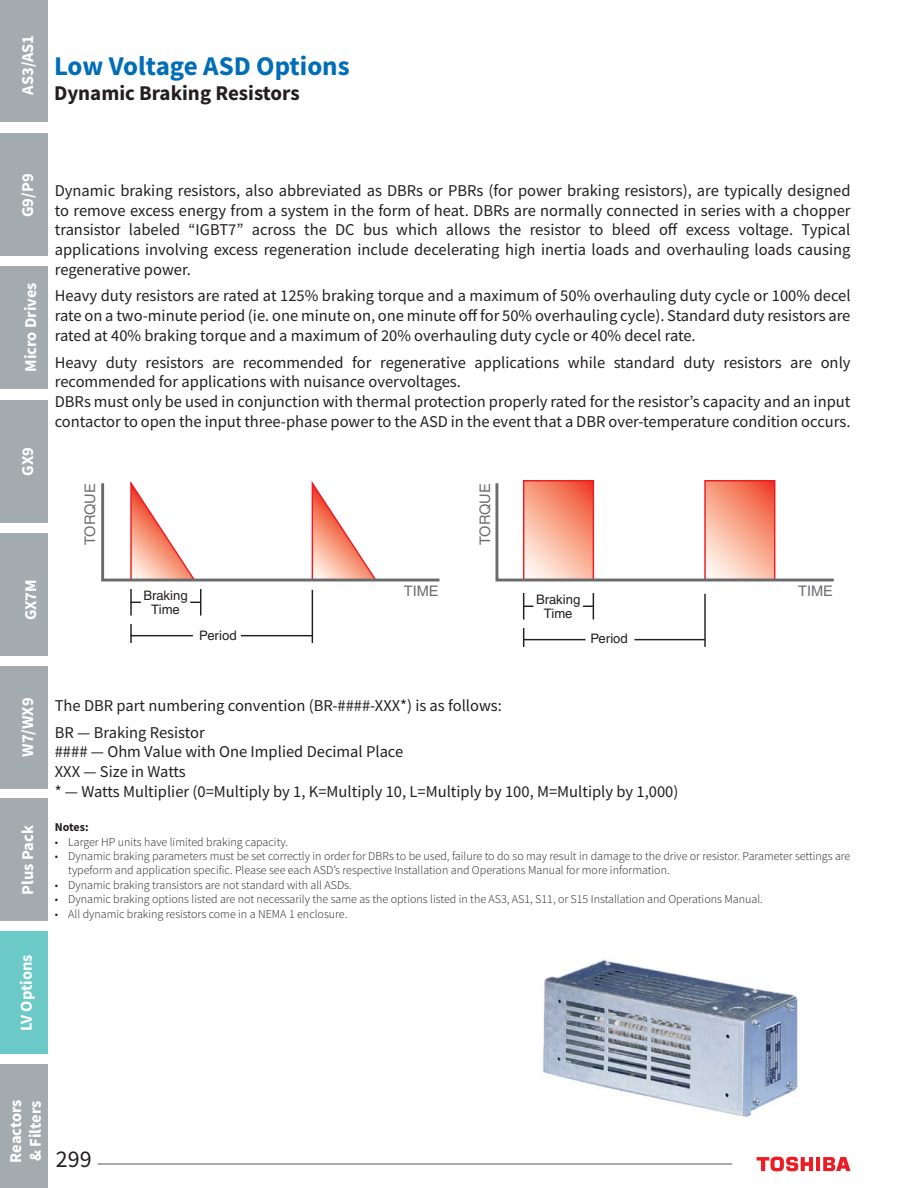
<style>
.page{position:relative;width:918px;height:1188px;background:#fff}
.page>*{position:absolute;margin:0;border:0;box-sizing:border-box;transform-origin:0 0}
.t1{font:700 27px "Toshiba Sans";color:#006db7}
.t2{font:24px "Toshiba Sans";color:#231f20}
.t3{font:700 21px "Toshiba Sans";color:#231f20}
.t4{font:16.5px/19.8px "Toshiba Sans";color:#231f20}
.t5{font:700 16.5px/19.8px "Toshiba Sans";color:#fff}
.t6{font:14.55px "Helvetica LT Std";color:#6d6e70}
.t7{font:13.05px/14.5px "Helvetica LT Std";color:#231f20;text-align:center}
.t8{font:300 12px/14.4px "Toshiba Sans";color:#231f20}
.t9{font:700 12px "Toshiba Sans";letter-spacing:-.01em;color:#231f20}
</style>
<div class="page">
<hr style="left:98px;top:1164px;width:634px;height:1px;background:#58595b">
<svg style="left:757px;top:1157px;width:56px;height:14px"></svg>
<hr style="left:816px;top:1157px;width:4px;height:14px;background:#ed1c24">
<svg style="left:823px;top:1157px;width:27px;height:14px"></svg>
<div style="left:0;top:0;width:48px;height:121px;background:#a4abaf"></div>
<div style="left:0;top:133px;width:48px;height:122px;background:#a4abaf"></div>
<div style="left:0;top:266px;width:48px;height:122px;background:#a4abaf"></div>
<div style="left:0;top:400px;width:48px;height:122px;background:#a4abaf"></div>
<div style="left:0;top:533px;width:48px;height:122px;background:#a4abaf"></div>
<div style="left:0;top:666px;width:48px;height:122px;background:#a4abaf"></div>
<div style="left:0;top:799px;width:48px;height:122px;background:#a4abaf"></div>
<div style="left:0;top:932px;width:48px;height:122px;background:#6bc9c7"></div>
<div style="left:0;top:1065px;width:48px;height:123px;background:#a4abaf"></div>
<svg style="left:101px;top:481px;width:339px;height:101px"></svg>
<svg style="left:495px;top:480px;width:339px;height:102px"></svg>
<hr style="left:312px;top:590px;width:1px;height:53px;background:#231f20">
<hr style="left:241px;top:635px;width:71px;height:1px;background:#231f20">
<hr style="left:130px;top:635px;width:63px;height:1px;background:#231f20">
<hr style="left:130px;top:589px;width:2px;height:27px;background:#231f20">
<svg style="left:190px;top:589px;width:11px;height:27px"></svg>
<svg style="left:130px;top:624px;width:2px;height:19px"></svg>
<hr style="left:704px;top:594px;width:2px;height:53px;background:#231f20">
<hr style="left:634px;top:639px;width:71px;height:1px;background:#231f20">
<hr style="left:523px;top:639px;width:63px;height:1px;background:#231f20">
<svg style="left:523px;top:593px;width:10px;height:27px"></svg>
<svg style="left:583px;top:593px;width:11px;height:27px"></svg>
<svg style="left:523px;top:628px;width:1px;height:19px"></svg>
<img style="left:543px;top:958px;width:255px;height:159px">
<p class="t5" style="left:19px;top:95px;width:61px;rotate:-90deg">AS3/AS1</p>
<h1 class="t1" style="left:54px;top:56px;width:297px">Low Voltage ASD Options</h1>
<p class="t3" style="left:54px;top:85px;width:247px">Dynamic Braking Resistors</p>
<p class="t5" style="left:19px;top:217px;width:45px;rotate:-90deg">G9/P9</p>
<p class="t5" style="left:22px;top:372px;width:91px;rotate:-90deg">Micro Drives</p>
<p class="t5" style="left:19px;top:476px;width:30px;rotate:-90deg">GX9</p>
<p class="t5" style="left:22px;top:620px;width:43px;rotate:-90deg">GX7M</p>
<p class="t4" style="left:55px;top:182px;width:797px;text-align:justify">Dynamic braking resistors, also abbreviated as DBRs or PBRs (for power braking resistors), are typically designed to remove excess energy from a system in the form of heat. DBRs are normally connected in series with a chopper transistor labeled “IGBT7” across the DC bus which allows the resistor to bleed off excess voltage. Typical applications involving excess regeneration include decelerating high inertia loads and overhauling loads causing regenerative power.</p>
<p class="t4" style="left:55px;top:288px;width:797px;text-align:justify">Heavy duty resistors are rated at 125% braking torque and a maximum of 50% overhauling duty cycle or 100% decel rate on a two-minute period (ie. one minute on, one minute off for 50% overhauling cycle). Standard duty resistors are rated at 40% braking torque and a maximum of 20% overhauling duty cycle or 40% decel rate.</p>
<p class="t4" style="left:55px;top:354px;width:797px">Heavy duty resistors are recommended for regenerative applications while standard duty resistors are only recommended for applications with nuisance overvoltages.<br>DBRs must only be used in conjunction with thermal protection properly rated for the resistor’s capacity and an input contactor to open the input three-phase power to the ASD in the event that a DBR over-temperature condition occurs.</p>
<p class="t6" style="left:85px;top:545px;width:63px;rotate:-90deg">TORQUE</p>
<p class="t6" style="left:480px;top:545px;width:63px;rotate:-90deg">TORQUE</p>
<p class="t7" style="left:143px;top:589px;width:46px">Braking<br>Time</p>
<p class="t6" style="left:404px;top:585px;width:36px">TIME</p>
<p class="t6" style="left:798px;top:585px;width:36px">TIME</p>
<p class="t7" style="left:590px;top:633px;width:39px">Period</p>
<p class="t7" style="left:536px;top:593px;width:46px">Braking<br>Time</p>
<p class="t7" style="left:199px;top:629px;width:39px">Period</p>
<p class="t5" style="left:19px;top:757px;width:61px;rotate:-90deg">W7/WX9</p>
<p class="t5" style="left:19px;top:895px;width:71px;rotate:-90deg">Plus Pack</p>
<p class="t5" style="left:18px;top:1031px;width:78px;rotate:-90deg">LV Options</p>
<p class="t4" style="left:55px;top:694px;width:449px;line-height:26.5px">The DBR part numbering convention (BR-####-XXX*) is as follows:<br>BR — Braking Resistor</p>
<p class="t4" style="left:55px;top:743px;width:625px">#### — Ohm Value with One Implied Decimal Place<br>XXX — Size in Watts<br>* — Watts Multiplier (0=Multiply by 1, K=Multiply 10, L=Multiply by 100, M=Multiply by 1,000)</p>
<p class="t9" style="left:55px;top:823px;width:35px">Notes:</p>
<p class="t8" style="left:55px;top:835px;width:235px">• Larger HP units have limited braking capacity.</p>
<p class="t8" style="left:68px;top:850px;width:784px;text-indent:-14px">• Dynamic braking parameters must be set correctly in order for DBRs to be used, failure to do so may result in damage to the drive or resistor. Parameter settings are typeform and application specific. Please see each ASD’s respective Installation and Operations Manual for more information.</p>
<p class="t8" style="left:55px;top:879px;width:299px">• Dynamic braking transistors are not standard with all ASDs.</p>
<p class="t8" style="left:55px;top:893px;width:710px">• Dynamic braking options listed are not necessarily the same as the options listed in the AS3, AS1, S11, or S15 Installation and Operations Manual.</p>
<p class="t8" style="left:55px;top:907px;width:294px">• All dynamic braking resistors come in a NEMA 1 enclosure.</p>
<p class="t5" style="left:7px;top:1163px;width:65px;rotate:-90deg">Reactors &amp; Filters</p>
<h2 class="t2" style="left:56px;top:1150px;width:37px">299</h2>
</div>
